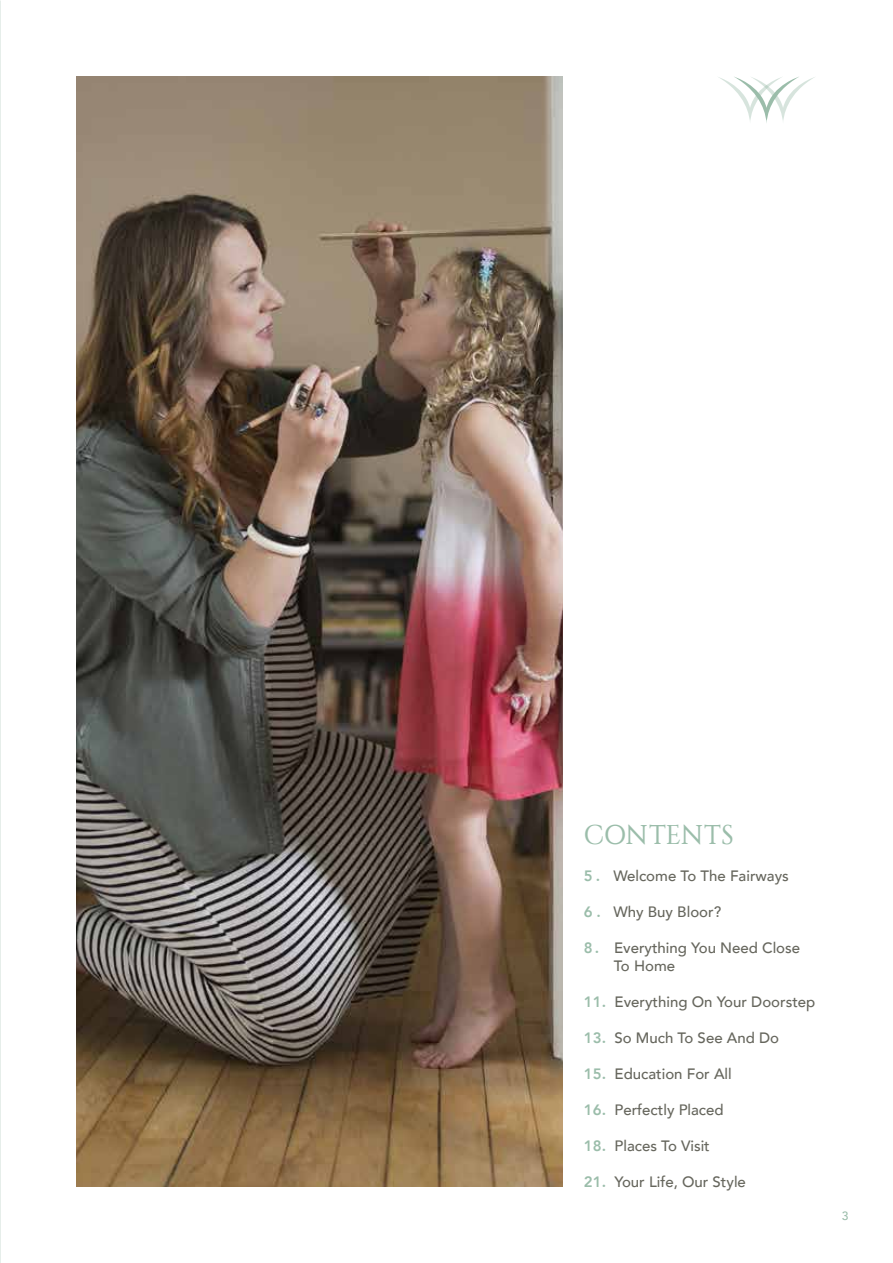
<style>
.page{position:relative;width:893px;height:1263px;background:#fff}
.page>*{position:absolute;margin:0;border:0;box-sizing:border-box;transform-origin:0 0}
.t1{font:27px "Constantine";color:#9bbdaa}
.t2{font:500 15px/18px "Avenir";color:#66665d}
.t3{font:500 12px "Avenir";color:#9bbdaa}
.s1{font-weight:800;color:#9bbdaa}
</style>
<div class="page">
<svg style="left:718px;top:77px;width:97px;height:46px"></svg>
<img style="left:77px;top:77px;width:486px;height:1109px">
<h1 class="t1" style="left:584px;top:820px;width:152px">CONTENTS</h1>
<p class="t2" style="left:584px;top:865px;width:206px"><span class="s1">5 .</span> Welcome To The Fairways</p>
<p class="t2" style="left:584px;top:901px;width:139px"><span class="s1">6 .</span> Why Buy Bloor?</p>
<p class="t2" style="left:614px;top:937px;width:188px;text-indent:-30px"><span class="s1">8.</span> Everything You Need Close<br>To Home</p>
<p class="t2" style="left:584px;top:991px;width:233px"><span class="s1">11.</span> Everything On Your Doorstep</p>
<p class="t2" style="left:584px;top:1027px;width:197px"><span class="s1">13.</span> So Much To See And Do</p>
<p class="t2" style="left:584px;top:1063px;width:149px"><span class="s1">15.</span> Education For All</p>
<p class="t2" style="left:584px;top:1099px;width:141px"><span class="s1">16.</span> Perfectly Placed</p>
<p class="t2" style="left:584px;top:1135px;width:127px"><span class="s1">18.</span> Places To Visit</p>
<p class="t2" style="left:584px;top:1171px;width:163px"><span class="s1">21.</span> Your Life, Our Style</p>
<p class="t3" style="left:842px;top:1205px;width:8px">3</p>
</div>
